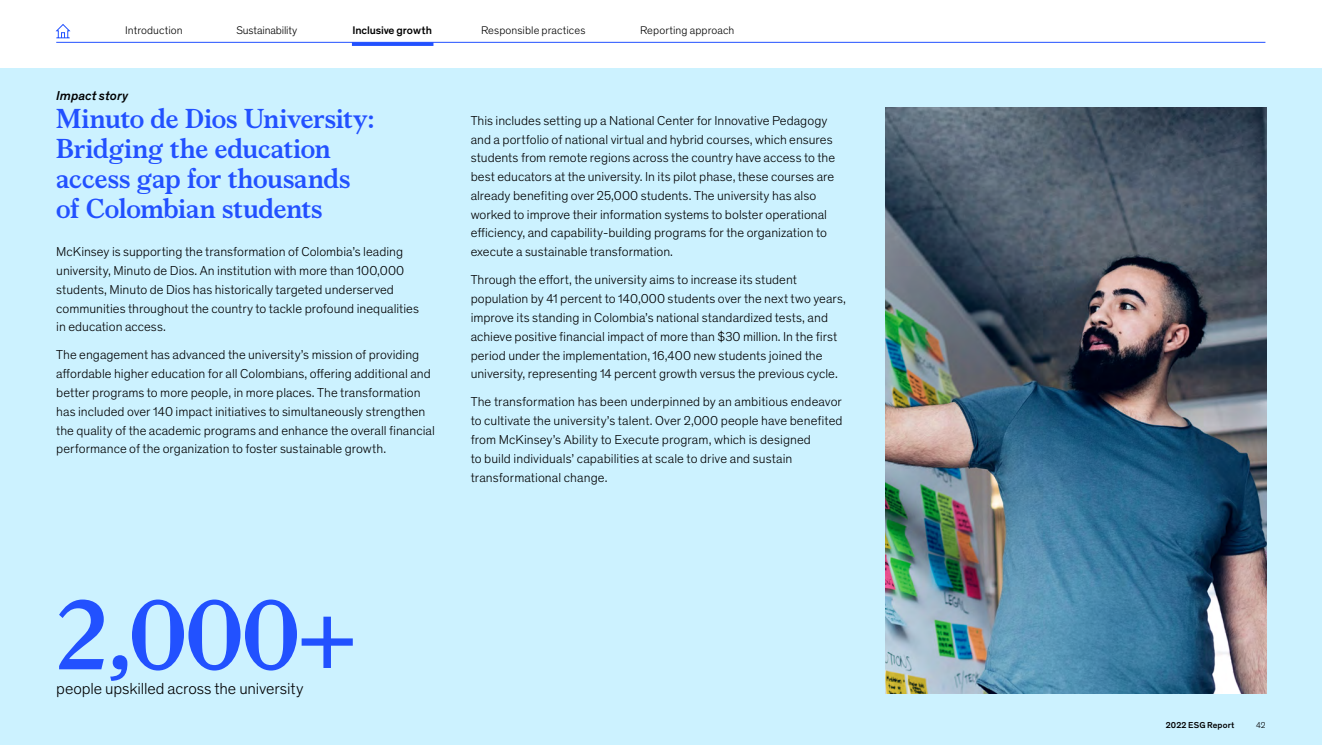
<style>
.page{position:relative;width:1322px;height:745px;background:#fff}
.page>*{position:absolute;margin:0;border:0;box-sizing:border-box;transform-origin:0 0}
.t1{font:700 98.75px "Bower";color:#2251ff}
.t2{font:700 27.5px/30px "Bower";letter-spacing:-.015em;color:#2251ff}
.t3{font:300 16.25px "Mc Kinsey Sans";letter-spacing:-.005em;color:#000}
.t4{font:300 13.12px/18.8px "Mc Kinsey Sans";color:#000}
.t5{font:italic 500 13.12px "Mc Kinsey Sans";letter-spacing:.005em;color:#000}
.t6{font:300 11.25px "Mc Kinsey Sans";letter-spacing:.005em;color:#000}
.t7{font:500 11.25px "Mc Kinsey Sans";letter-spacing:-.01em;color:#000}
.t8{font:500 8.75px "Mc Kinsey Sans";letter-spacing:.02em;color:#000}
.t9{font:300 8.75px "Mc Kinsey Sans";color:#000}
</style>
<div class="page">
<div style="left:0;top:68px;width:1322px;height:676px;background:#ccf2ff"></div>
<hr style="left:56px;top:42px;width:1209px;height:1px;background:#2251ff">
<hr style="left:352px;top:42px;width:81px;height:4px;background:#2251ff">
<svg style="left:56px;top:24px;width:14px;height:14px"></svg>
<img style="left:885px;top:107px;width:381px;height:586px">
<p class="t6" style="left:125px;top:22px;width:59px">Introduction</p>
<p class="t6" style="left:236px;top:22px;width:62px">Sustainability</p>
<p class="t7" style="left:352px;top:22px;width:81px">Inclusive growth</p>
<p class="t6" style="left:481px;top:22px;width:106px">Responsible practices</p>
<p class="t6" style="left:640px;top:22px;width:96px">Reporting approach</p>
<h5 class="t5" style="left:56px;top:86px;width:73px">Impact story</h5>
<h5 class="t2" style="left:56px;top:101px;width:320px">Minuto de Dios University:<br>Bridging the education access gap for thousands of Colombian students</h5>
<p class="t4" style="left:56px;top:241px;width:364px">McKinsey is supporting the transformation of Colombia’s leading university, Minuto de Dios. An institution with more than 100,000 students, Minuto de Dios has historically targeted underserved communities throughout the country to tackle profound inequalities in education access.</p>
<p class="t4" style="left:56px;top:345px;width:380px">The engagement has advanced the university’s mission of providing affordable higher education for all Colombians, offering additional and better programs to more people, in more places. The transformation has included over 140 impact initiatives to simultaneously strengthen the quality of the academic programs and enhance the overall financial performance of the organization to foster sustainable growth.</p>
<p class="t4" style="left:471px;top:110px;width:366px">This includes setting up a National Center for Innovative Pedagogy and a portfolio of national virtual and hybrid courses, which ensures students from remote regions across the country have access to the best educators at the university. In its pilot phase, these courses are already benefiting over 25,000 students. The university has also worked to improve their information systems to bolster operational efficiency, and capability-building programs for the organization to execute a sustainable transformation.</p>
<p class="t4" style="left:471px;top:270px;width:377px">Through the effort, the university aims to increase its student population by 41 percent to 140,000 students over the next two years, improve its standing in Colombia’s national standardized tests, and achieve positive financial impact of more than $30 million. In the first period under the implementation, 16,400 new students joined the university, representing 14 percent growth versus the previous cycle.</p>
<p class="t4" style="left:471px;top:392px;width:373px">The transformation has been underpinned by an ambitious endeavor to cultivate the university’s talent. Over 2,000 people have benefited from McKinsey’s Ability to Execute program, which is designed<br>to build individuals’ capabilities at scale to drive and sustain transformational change.</p>
<p class="t1" style="left:56px;top:562px;width:303px">2,000+</p>
<p class="t3" style="left:56px;top:677px;width:249px">people upskilled across the university</p>
<p class="t8" style="left:1165px;top:718px;width:70px">2022 ESG Report</p>
<p class="t9" style="left:1256px;top:718px;width:11px">42</p>
</div>
